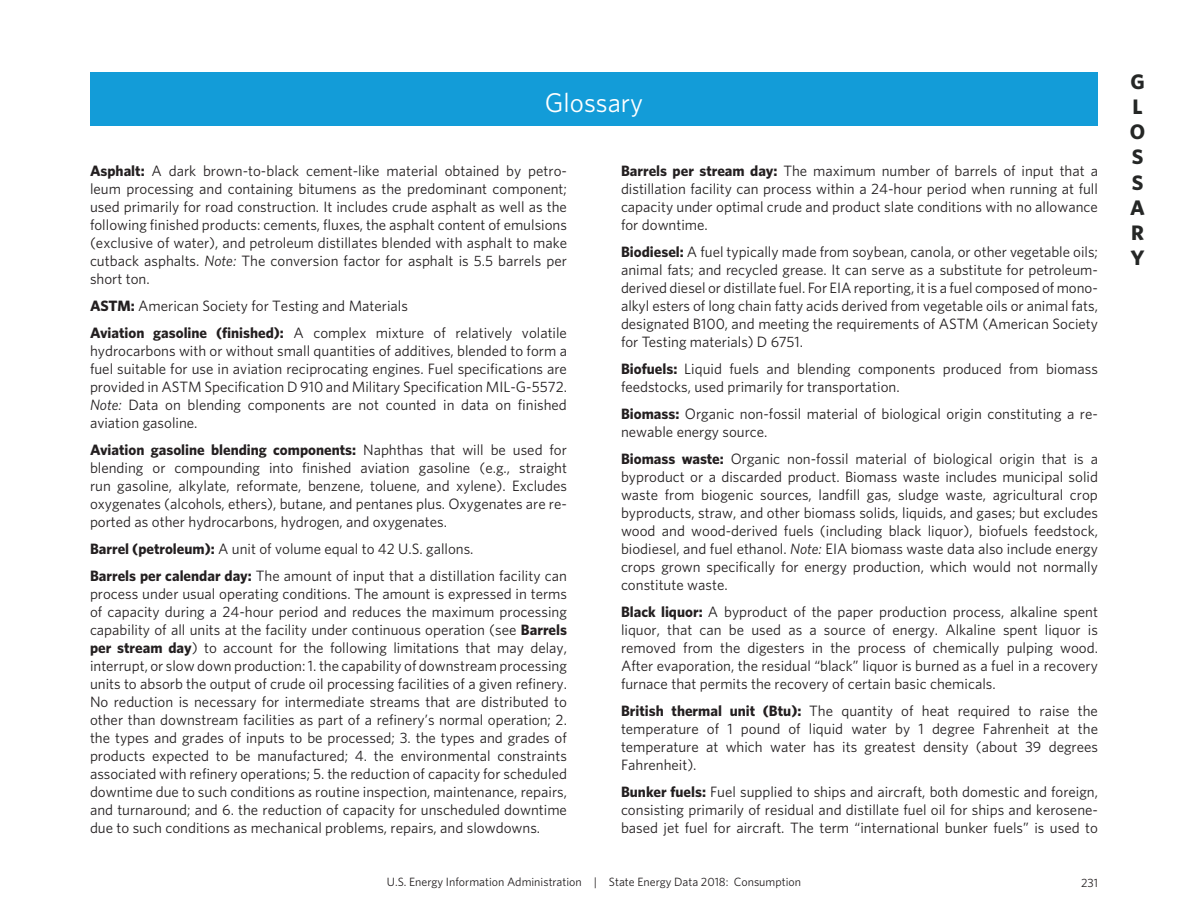
<style>
.page{position:relative;width:1188px;height:918px;background:#fff}
.page>*{position:absolute;margin:0;border:0;box-sizing:border-box;transform-origin:0 0}
.t1{font:27px "Whitney";color:#fff}
.t2{font:700 21px/25.2px "Whitney";color:#252726}
.t3{font:15px/18px "Whitney";color:#231f20;text-align:justify}
.t4{font:15px/18px "Whitney";color:#231f20;text-align:justify}
.t5{font:12px "Whitney";color:#231f20}
.t6{font:12px "Whitney";color:#231f20}
.s1{font-weight:700}
.s2{font-style:italic}
</style>
<div class="page">
<div style="left:90px;top:72px;width:1008px;height:54px;background:#139cd8"></div>
<p class="t1" style="left:545px;top:86px;width:100px">Glossary</p>
<p class="t3" style="left:90px;top:162px;width:479px"><span class="s1">Asphalt:</span> A dark brown-to-black cement-like material obtained by petro&shy;leum processing and containing bitumens as the predominant component; used primarily for road construction. It includes crude asphalt as well as the following finished products: cements, fluxes, the asphalt content of emulsions (exclusive of water), and petroleum distillates blended with asphalt to make cutback asphalts. <span class="s2">Note:</span> The conversion factor for asphalt is 5.5 barrels per short ton.</p>
<p class="t3" style="left:90px;top:297px;width:319px"><span class="s1">ASTM:</span> American Society for Testing and Materials</p>
<p class="t3" style="left:90px;top:324px;width:479px"><span class="s1">Aviation gasoline (finished):</span> A complex mixture of relatively volatile hydrocarbons with or without small quantities of additives, blended to form a fuel suitable for use in aviation reciprocating engines. Fuel specifications are provided in ASTM Specification D 910 and Military Specification MIL-G-5572.<br><span class="s2">Note:</span> Data on blending components are not counted in data on finished aviation gasoline.</p>
<p class="t3" style="left:90px;top:441px;width:479px"><span class="s1">Aviation gasoline blending components:</span> Naphthas that will be used for blending or compounding into finished aviation gasoline (e.g., straight run gasoline, alkylate, reformate, benzene, toluene, and xylene). Excludes oxygenates (alcohols, ethers), butane, and pentanes plus. Oxygenates are re&shy;ported as other hydrocarbons, hydrogen, and oxygenates.</p>
<p class="t3" style="left:90px;top:540px;width:385px"><span class="s1">Barrel (petroleum):</span> A unit of volume equal to 42 U.S. gallons.</p>
<p class="t3" style="left:90px;top:567px;width:479px"><span class="s1">Barrels per calendar day:</span> The amount of input that a distillation facility can process under usual operating conditions. The amount is expressed in terms of capacity during a 24-hour period and reduces the maximum processing capability of all units at the facility under continuous operation (see <span class="s1">Barrels per stream day</span>) to account for the following limitations that may delay, interrupt, or slow down production: 1. the capability of downstream processing units to absorb the output of crude oil processing facilities of a given refinery.<br>No reduction is necessary for intermediate streams that are distributed to other than downstream facilities as part of a refinery’s normal operation; 2. the types and grades of inputs to be processed; 3. the types and grades of products expected to be manufactured; 4. the environmental constraints associated with refinery operations; 5. the reduction of capacity for scheduled downtime due to such conditions as routine inspection, maintenance, repairs, and turnaround; and 6. the reduction of capacity for unscheduled downtime due to such conditions as mechanical problems, repairs, and slowdowns.</p>
<p class="t3" style="left:621px;top:162px;width:479px"><span class="s1">Barrels per stream day:</span> The maximum number of barrels of input that a distillation facility can process within a 24-hour period when running at full capacity under optimal crude and product slate conditions with no allowance for downtime.</p>
<p class="t4" style="left:621px;top:243px;width:479px"><span class="s1">Biodiesel:</span> A fuel typically made from soybean, canola, or other vegetable oils; animal fats; and recycled grease. It can serve as a substitute for petroleum&shy;derived diesel or distillate fuel. For EIA reporting, it is a fuel composed of mono&shy;alkyl esters of long chain fatty acids derived from vegetable oils or animal fats, designated B100, and meeting the requirements of ASTM (American Society for Testing materials) D 6751.</p>
<p class="t4" style="left:621px;top:360px;width:478px"><span class="s1">Biofuels:</span> Liquid fuels and blending components produced from biomass feedstocks, used primarily for transportation.</p>
<p class="t3" style="left:621px;top:405px;width:478px"><span class="s1">Biomass:</span> Organic non-fossil material of biological origin constituting a re&shy;newable energy source.</p>
<p class="t3" style="left:621px;top:450px;width:479px"><span class="s1">Biomass waste:</span> Organic non-fossil material of biological origin that is a byproduct or a discarded product. Biomass waste includes municipal solid waste from biogenic sources, landfill gas, sludge waste, agricultural crop byproducts, straw, and other biomass solids, liquids, and gases; but excludes wood and wood-derived fuels (including black liquor), biofuels feedstock, biodiesel, and fuel ethanol. <span class="s2">Note:</span> EIA biomass waste data also include energy crops grown specifically for energy production, which would not normally constitute waste.</p>
<p class="t3" style="left:621px;top:603px;width:479px"><span class="s1">Black liquor:</span> A byproduct of the paper production process, alkaline spent liquor, that can be used as a source of energy. Alkaline spent liquor is removed from the digesters in the process of chemically pulping wood.<br>After evaporation, the residual “black” liquor is burned as a fuel in a recovery furnace that permits the recovery of certain basic chemicals.</p>
<p class="t3" style="left:621px;top:702px;width:479px"><span class="s1">British thermal unit (Btu):</span> The quantity of heat required to raise the temperature of 1 pound of liquid water by 1 degree Fahrenheit at the temperature at which water has its greatest density (about 39 degrees Fahrenheit).</p>
<p class="t3" style="left:621px;top:783px;width:479px"><span class="s1">Bunker fuels:</span> Fuel supplied to ships and aircraft, both domestic and foreign, consisting primarily of residual and distillate fuel oil for ships and kerosene&shy;based jet fuel for aircraft. The term “international bunker fuels” is used to</p>
<p class="t5" style="left:387px;top:874px;width:416px">U.S. Energy Information Administration | State Energy Data 2018: Consumption</p>
<p class="t6" style="left:1081px;top:876px;width:18px">231</p>
<p class="t2" style="left:1130px;top:68px;width:17px">G<br>L<br>O<br>S<br>S<br>A<br>R<br>Y</p>
</div>
